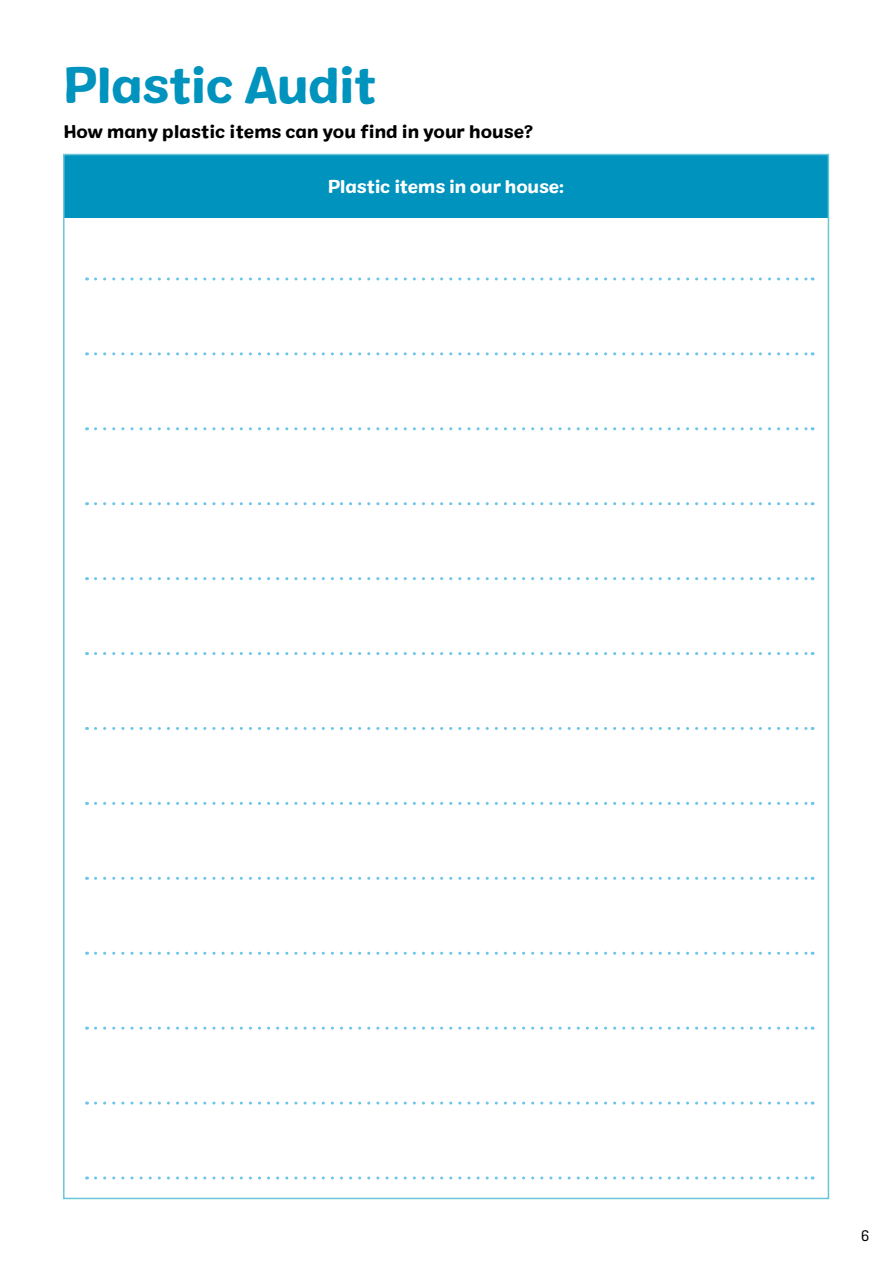
<style>
.page{position:relative;width:893px;height:1263px;background:#fff}
.page>*{position:absolute;margin:0;border:0;box-sizing:border-box;transform-origin:0 0}
.t1{font:49.5px "Colby St Bld";letter-spacing:-.025em;color:#0093bd}
.t2{font:18px "Colby St Bld";color:#000}
.t3{font:18px "Colby St Bld";letter-spacing:-.01em;color:#fff}
.t4{font:15px "Colby St Reg";color:#000}
</style>
<div class="page">
<div style="left:64px;top:154px;width:764px;height:64px;background:#0093bd"></div>
<svg style="left:95px;top:277px;width:718px;height:3px"></svg>
<svg style="left:95px;top:652px;width:718px;height:3px"></svg>
<svg style="left:95px;top:952px;width:718px;height:3px"></svg>
<svg style="left:95px;top:502px;width:718px;height:3px"></svg>
<svg style="left:95px;top:427px;width:718px;height:3px"></svg>
<svg style="left:95px;top:802px;width:718px;height:3px"></svg>
<svg style="left:95px;top:1101px;width:718px;height:3px"></svg>
<svg style="left:95px;top:352px;width:718px;height:3px"></svg>
<svg style="left:95px;top:727px;width:718px;height:3px"></svg>
<svg style="left:95px;top:1027px;width:718px;height:3px"></svg>
<svg style="left:95px;top:577px;width:718px;height:3px"></svg>
<svg style="left:95px;top:877px;width:718px;height:3px"></svg>
<svg style="left:95px;top:1176px;width:718px;height:3px"></svg>
<h1 class="t1" style="left:64px;top:54px;width:314px">Plastic Audit</h1>
<p class="t2" style="left:64px;top:120px;width:471px">How many plastic items can you find in your house?</p>
<p class="t3" style="left:328px;top:175px;width:238px">Plastic items in our house:</p>
<p class="t4" style="left:861px;top:1227px;width:9px">6</p>
</div>
